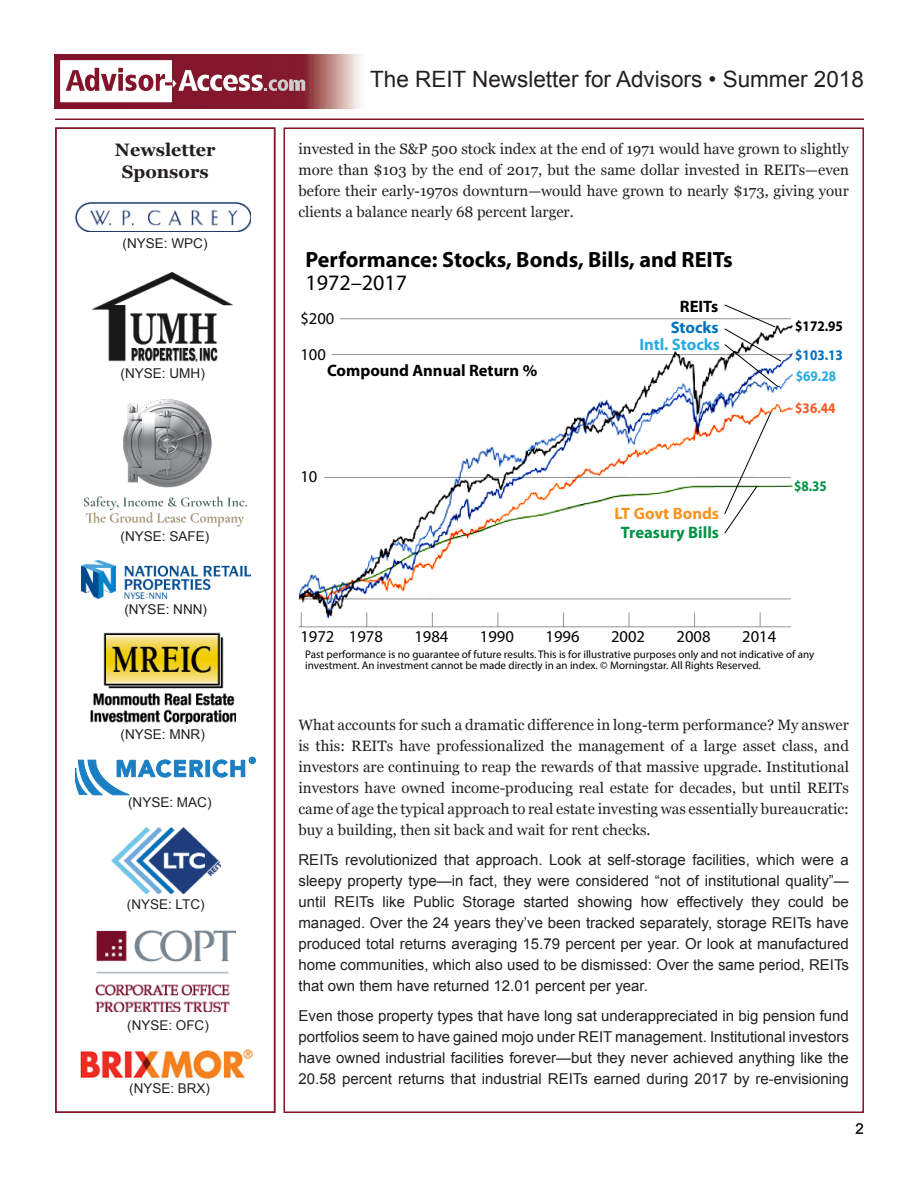
<style>
.page{position:relative;width:918px;height:1188px;background:#fff}
.page>*{position:absolute;margin:0;border:0;box-sizing:border-box;transform-origin:0 0}
.t1{font:22.5px "Arial";color:#231f20}
.t2{font:700 22.05px/22px "Myriad Pro";color:#000}
.side_body{font:700 18px/21.6px "Georgia";color:#231f20;text-align:center}
.t3{font:16.5px "Myriad Pro";color:#000}
.t4{font:700 16.5px/19.4px "Myriad Pro";color:#009245;text-align:center}
.t5{font:700 16.5px "Myriad Pro";color:#000}
.t6{font:700 16.5px/21.1px "Myriad Pro";color:#0071bc;text-align:center}
.t7{font:700 16.5px "Myriad Pro";color:#29abe2}
.main_intro{font:15px/21px "Arial";color:#231f20;text-align:justify}
.main_intro-2{font:15px/21px "Georgia";color:#231f20;text-align:justify}
.main_first{font:15px "Arial";color:#231f20}
.t8{font:700 14.7px/28.8px "Myriad Pro";color:#000;scale:.9 1}
.t9{font:700 14.7px "Myriad Pro";color:#29abe2;scale:.9 1}
.t10{font:700 14.7px "Myriad Pro";color:#f15a24;scale:.9 1}
.t11{font:700 14.7px "Myriad Pro";color:#009245;scale:.9 1}
.main_body{font:13.5px "Arial";color:#231f20}
.t12{font:11.1px/11.1px "Myriad Pro";color:#000}
.s1{font-weight:400}
.s2{color:#000}
.s3{color:#f7931e}
.s4{color:#0071bc}
</style>
<div class="page">
<hr style="left:55px;top:118px;width:809px;height:2px;background:#81152a">
<svg style="left:54px;top:54px;width:306px;height:54px;background:#a0515b"></svg>
<svg style="left:60px;top:60px;width:245px;height:42px"></svg>
<div style="left:55px;top:128px;width:220px;height:985px;border:2px solid #81152a"></div>
<img style="left:299px;top:325px;width:494px;height:296px">
<svg style="left:301px;top:612px;width:1px;height:14px"></svg>
<svg style="left:366px;top:612px;width:1px;height:14px"></svg>
<svg style="left:432px;top:612px;width:1px;height:14px"></svg>
<svg style="left:497px;top:612px;width:1px;height:14px"></svg>
<svg style="left:563px;top:612px;width:1px;height:14px"></svg>
<svg style="left:629px;top:612px;width:1px;height:14px"></svg>
<svg style="left:694px;top:612px;width:1px;height:14px"></svg>
<svg style="left:760px;top:612px;width:1px;height:14px"></svg>
<hr style="left:332px;top:354px;width:459px;height:1px;background:#939598">
<hr style="left:340px;top:318px;width:451px;height:1px;background:#939598">
<hr style="left:324px;top:477px;width:467px;height:1px;background:#939598">
<hr style="left:298px;top:598px;width:493px;height:1px;background:#939598">
<hr style="left:298px;top:626px;width:493px;height:1px;background:#939598">
<svg style="left:723px;top:304px;width:59px;height:84px"></svg>
<svg style="left:723px;top:411px;width:49px;height:124px"></svg>
<img style="left:90px;top:632px;width:145px;height:92px">
<img style="left:81px;top:560px;width:169px;height:39px">
<img style="left:93px;top:272px;width:140px;height:90px">
<img style="left:75px;top:203px;width:175px;height:29px">
<svg style="left:75px;top:757px;width:181px;height:38px"></svg>
<img style="left:111px;top:827px;width:109px;height:67px">
<img style="left:81px;top:1050px;width:173px;height:28px">
<img style="left:96px;top:931px;width:140px;height:81px">
<img style="left:83px;top:399px;width:164px;height:128px">
<p class="side_body" style="left:115px;top:138px;width:102px">Newsletter<br>Sponsors</p>
<p class="main_body" style="left:122px;top:234px;width:87px">(NYSE: WPC)</p>
<p class="main_body" style="left:121px;top:365px;width:86px">(NYSE: UMH)</p>
<p class="main_body" style="left:121px;top:528px;width:90px">(NYSE: SAFE)</p>
<p class="main_body" style="left:124px;top:600px;width:84px">(NYSE: NNN)</p>
<p class="main_body" style="left:121px;top:725px;width:86px">(NYSE: MNR)</p>
<p class="main_body" style="left:128px;top:794px;width:85px">(NYSE: MAC)</p>
<p class="main_body" style="left:127px;top:896px;width:79px">(NYSE: LTC)</p>
<p class="main_body" style="left:127px;top:1016px;width:83px">(NYSE: OFC)</p>
<p class="main_body" style="left:129px;top:1079px;width:82px">(NYSE: BRX)</p>
<h1 class="t1" style="left:370px;top:64px;width:495px">The REIT Newsletter for Advisors • Summer 2018</h1>
<p class="main_intro-2" style="left:298px;top:138px;width:552px">invested in the S&amp;P 500 stock index at the end of 1971 would have grown to slightly more than $103 by the end of 2017, but the same dollar invested in REITs—even before their early-1970s downturn—would have grown to nearly $173, giving your clients a balance nearly 68 percent larger.</p>
<p class="t2" style="left:306px;top:248px;width:429px">Performance: Stocks, Bonds, Bills, and REITs<br><span class="s1">1972–2017</span></p>
<p class="t3" style="left:300px;top:308px;width:36px">$200</p>
<p class="t3" style="left:300px;top:344px;width:27px">100</p>
<p class="t5" style="left:327px;top:360px;width:212px">Compound Annual Return %</p>
<p class="t3" style="left:300px;top:466px;width:19px">10</p>
<p class="t6" style="left:671px;top:295px;width:50px"><span class="s2">REITs<br></span>Stocks</p>
<p class="t7" style="left:639px;top:334px;width:82px">Intl. Stocks</p>
<p class="t4" style="left:615px;top:503px;width:106px"><span class="s3">LT Govt Bonds<br></span>Treasury Bills</p>
<p class="t8" style="left:795px;top:311px;width:54px">$172.95 <span class="s4">$103.13</span></p>
<p class="t9" style="left:796px;top:366px;width:46px">$69.28</p>
<p class="t10" style="left:795px;top:399px;width:46px">$36.44</p>
<p class="t11" style="left:794px;top:476px;width:38px">$8.35</p>
<p class="t3" style="left:300px;top:626px;width:36px">1972</p>
<p class="t3" style="left:349px;top:626px;width:36px">1978</p>
<p class="t3" style="left:414px;top:626px;width:36px">1984</p>
<p class="t3" style="left:480px;top:626px;width:36px">1990</p>
<p class="t3" style="left:546px;top:626px;width:36px">1996</p>
<p class="t3" style="left:611px;top:626px;width:36px">2002</p>
<p class="t3" style="left:677px;top:626px;width:36px">2008</p>
<p class="t3" style="left:742px;top:626px;width:36px">2014</p>
<p class="t12" style="left:305px;top:649px;width:511px">Past performance is no guarantee of future results. This is for illustrative purposes only and not indicative of any investment. An investment cannot be made directly in an index. © Morningstar. All Rights Reserved.</p>
<p class="main_intro-2" style="left:298px;top:714px;width:552px">What accounts for such a dramatic difference in long-term performance? My answer is this: REITs have professionalized the management of a large asset class, and investors are continuing to reap the rewards of that massive upgrade. Institutional investors have owned income-producing real estate for decades, but until REITs came of age the typical approach to real estate investing was essentially bureaucratic: buy a building, then sit back and wait for rent checks.</p>
<p class="main_intro" style="left:298px;top:849px;width:552px">REITs revolutionized that approach. Look at self-storage facilities, which were a sleepy property type—in fact, they were considered “not of institutional quality”— until REITs like Public Storage started showing how effectively they could be managed. Over the 24 years they’ve been tracked separately, storage REITs have produced total returns averaging 15.79 percent per year. Or look at manufactured home communities, which also used to be dismissed: Over the same period, REITs that own them have returned 12.01 percent per year.</p>
<p class="main_intro" style="left:298px;top:1005px;width:552px">Even those property types that have long sat underappreciated in big pension fund portfolios seem to have gained mojo under REIT management. Institutional investors have owned industrial facilities forever—but they never achieved anything like the 20.58 percent returns that industrial REITs earned during 2017 by re-envisioning</p>
<p class="main_first" style="left:856px;top:1119px;width:10px">2</p>
</div>
